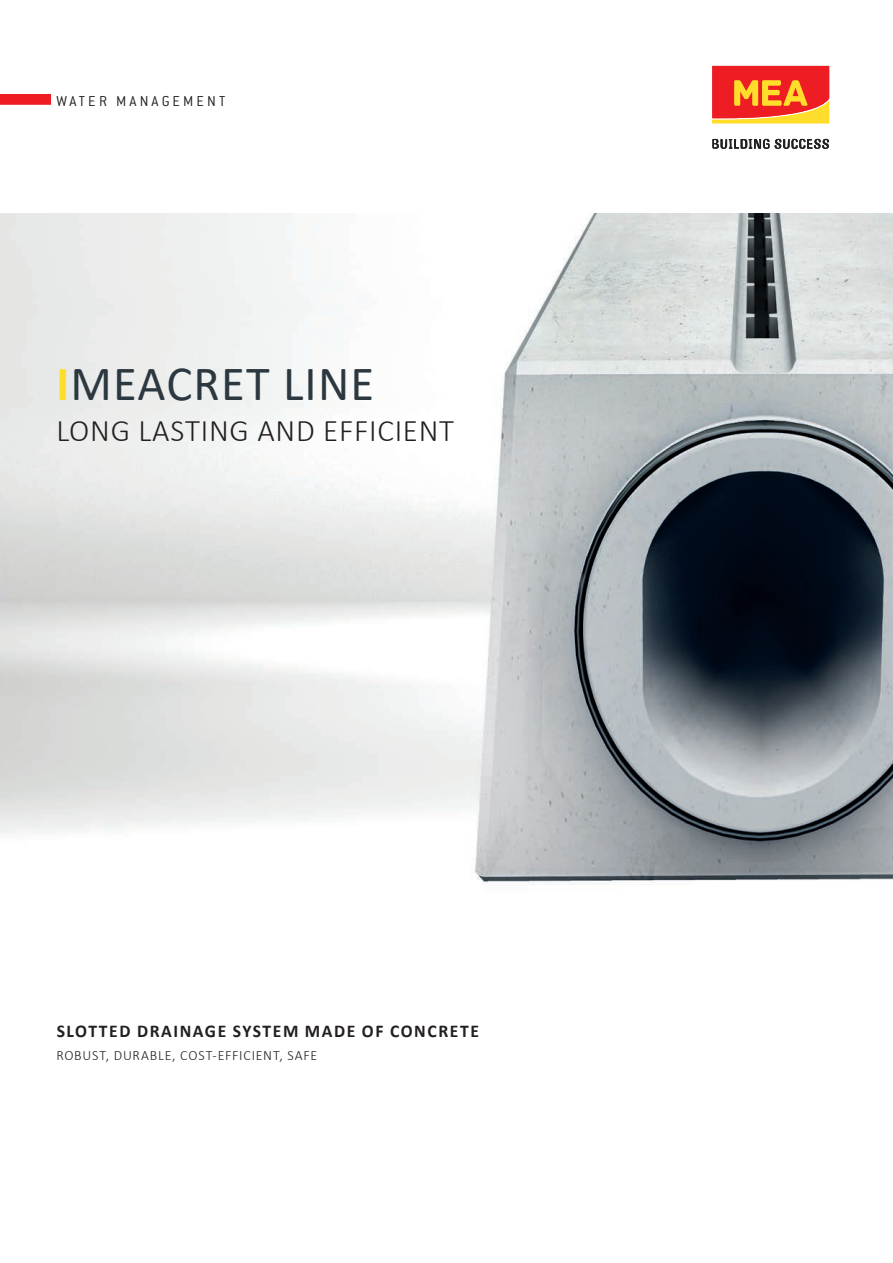
<style>
.page{position:relative;width:893px;height:1263px;background:#fff}
.page>*{position:absolute;margin:0;border:0;box-sizing:border-box;transform-origin:0 0}
.t1{font:49.5px "Calibri";letter-spacing:.025em;color:#2c3840}
.t2{font:300 31.5px "Calibri";letter-spacing:.025em;color:#231f20}
.t3{font:700 18px "Calibri";letter-spacing:.09em;color:#231f20}
.t4{font:300 15.75px "Conduit ITC Pro";letter-spacing:.2em;color:#231f20}
.t5{font:300 14.25px "Calibri";letter-spacing:.055em;color:#231f20}
.s1{font-weight:700;color:#ffdd2b}
</style>
<div class="page">
<div style="left:0;top:94px;width:51px;height:10px;background:#ee1d23"></div>
<img style="left:0;top:214px;width:893px;height:672px">
<svg style="left:712px;top:66px;width:117px;height:57px;background:#f35a2a"></svg>
<svg style="left:712px;top:139px;width:117px;height:10px"></svg>
<div style="left:0;top:95px;width:51px;height:10px;background:#ee1d23"></div>
<p class="t4" style="left:56px;top:92px;width:170px">WATER MANAGEMENT</p>
<h1 class="t1" style="left:56px;top:349px;width:319px"><span class="s1">I</span>MEACRET LINE</h1>
<h2 class="t2" style="left:56px;top:410px;width:399px">LONG LASTING AND EFFICIENT</h2>
<p class="t3" style="left:57px;top:1018px;width:424px">SLOTTED DRAINAGE SYSTEM MADE OF CONCRETE</p>
<p class="t5" style="left:56px;top:1046px;width:262px">ROBUST, DURABLE, COST-EFFICIENT, SAFE</p>
</div>
